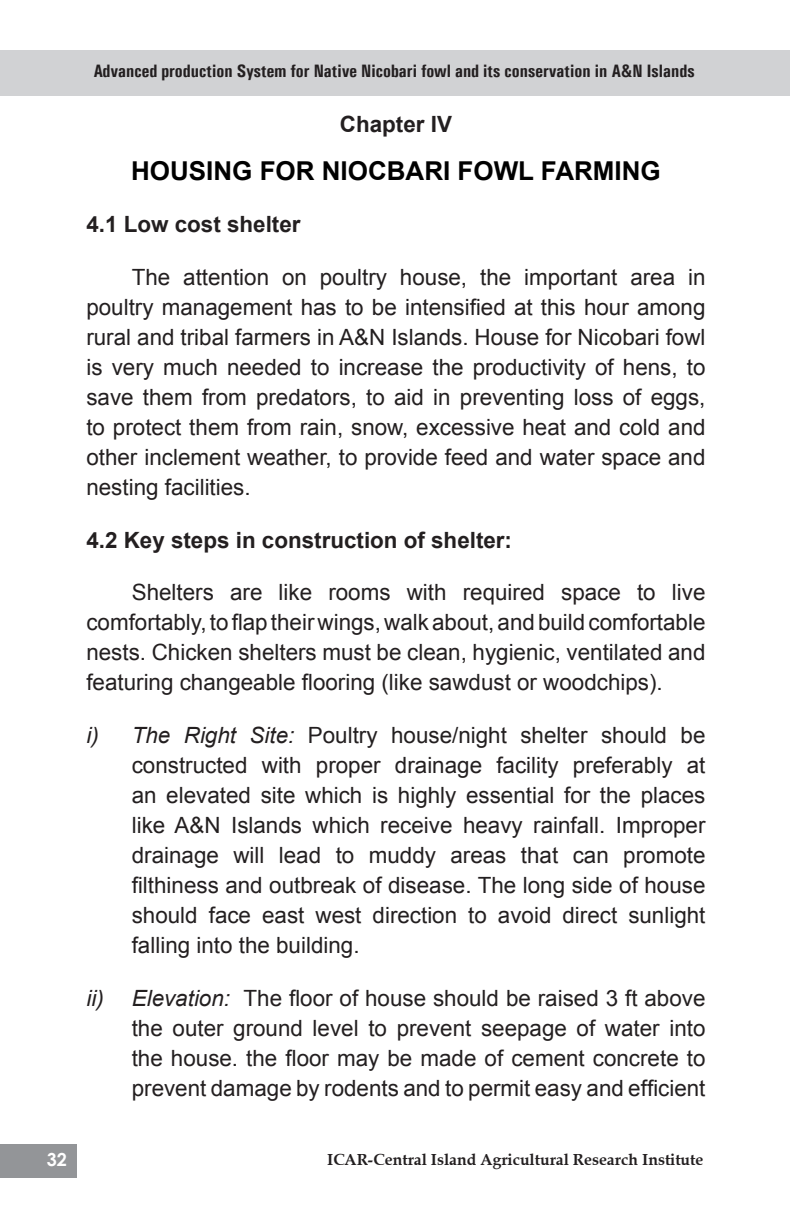
<style>
.page{position:relative;width:792px;height:1224px;background:#fff}
.page>*{position:absolute;margin:0;border:0;box-sizing:border-box;transform-origin:0 0}
.t1{font:700 26px "Arial";color:#000}
.t2{font:22.4px/30px "Arial";color:#231f20;text-align:justify}
.t3{font:700 22.4px "Arial";color:#231f20}
.t4{font:700 18px "Univers Condensed";color:#231f20}
.t5{font:700 18px "Century Gothic";color:#fff}
.t6{font:700 16px "Zapf Calligraphic 801 BT";color:#231f20}
.s1{font-style:italic}
</style>
<div class="page">
<div style="left:0;top:1145px;width:77px;height:33px;background:#939598"></div>
<div style="left:0;top:50px;width:790px;height:46px;background:#d1d2d4"></div>
<p class="t4" style="left:93px;top:60px;width:603px">Advanced production System for Native Nicobari fowl and its conservation in A&amp;N Islands</p>
<p class="t3" style="left:340px;top:108px;width:113px">Chapter IV</p>
<p class="t1" style="left:131px;top:152px;width:75px">Housing</p>
<p class="t1" style="left:260px;top:152px;width:128px">for Niocba</p>
<p class="t1" style="left:424px;top:152px;width:186px">ri fowl farming</p>
<p class="t3" style="left:86px;top:209px;width:216px">4.1 Low cost shelter</p>
<p class="t2" style="left:86px;top:262px;width:621px;text-indent:45px">The attention on poultry house, the important area in poultry management has to be intensified at this hour among rural and tribal farmers in A&amp;N Islands. House for Nicobari fowl is very much needed to increase the productivity of hens, to save them from predators, to aid in preventing loss of eggs, to protect them from rain, snow, excessive heat and cold and other inclement weather, to provide feed and water space and nesting facilities.</p>
<p class="t3" style="left:86px;top:524px;width:427px">4.2 Key steps in construction of shelter:</p>
<p class="t2" style="left:86px;top:577px;width:621px;text-indent:45px">Shelters are like rooms with required space to live comfortably, to flap their wings, walk about, and build comfortable nests. Chicken shelters must be clean, hygienic, ventilated and featuring changeable flooring (like sawdust or woodchips).</p>
<p class="t2" style="left:132px;top:720px;width:575px;text-indent:-45px"><span class="s1">i) The Right Site:</span> Poultry house/night shelter should be constructed with proper drainage facility preferably at an elevated site which is highly essential for the places like A&amp;N Islands which receive heavy rainfall. Improper drainage will lead to muddy areas that can promote filthiness and outbreak of disease. The long side of house should face east west direction to avoid direct sunlight falling into the building.</p>
<p class="t2" style="left:132px;top:983px;width:575px;text-indent:-45px"><span class="s1">ii) Elevation:</span> The floor of house should be raised 3 ft above the outer ground level to prevent seepage of water into the house. the floor may be made of cement concrete to prevent damage by rodents and to permit easy and efficient</p>
<p class="t5" style="left:47px;top:1146px;width:22px">32</p>
<p class="t6" style="left:327px;top:1150px;width:378px">ICAR-Central Island Agricultural Research Institute</p>
</div>
